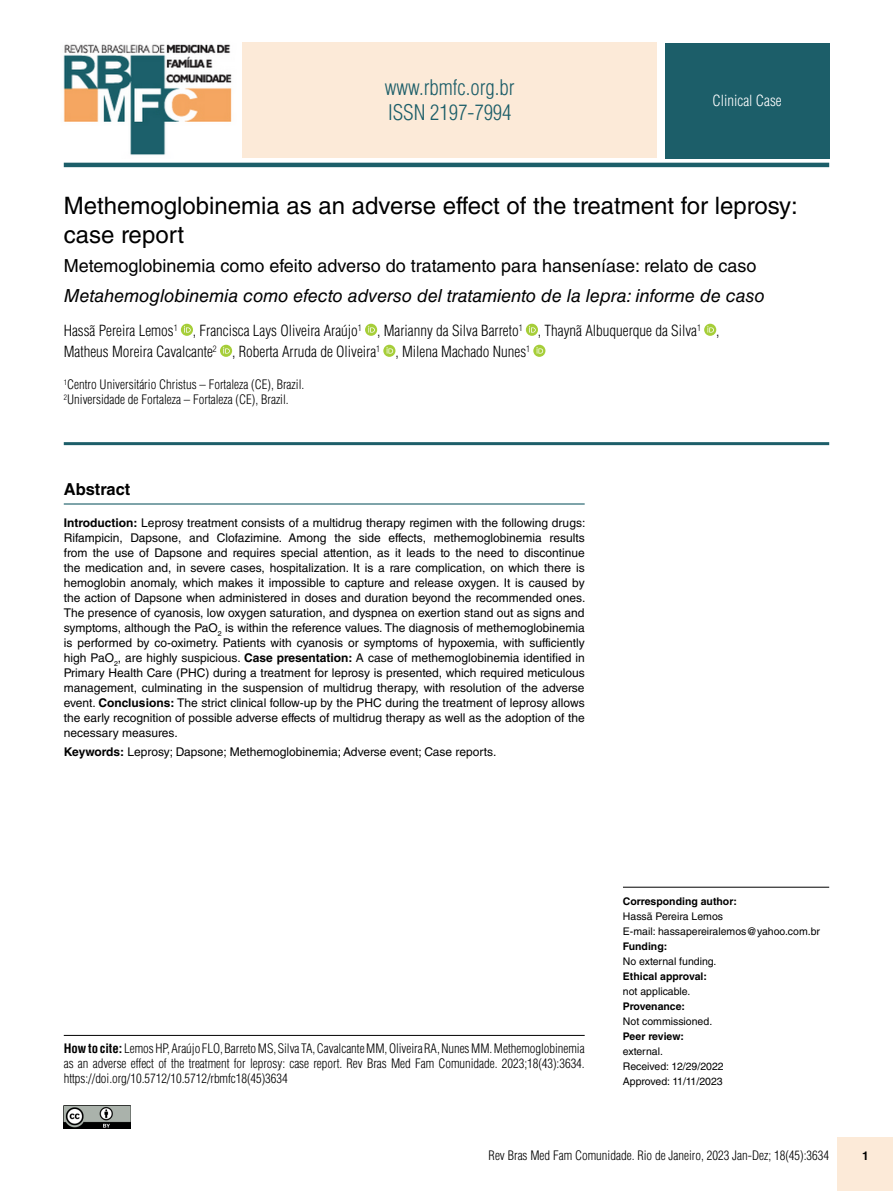
<style>
.page{position:relative;width:893px;height:1191px;background:#fff}
.page>*{position:absolute;margin:0;border:0;box-sizing:border-box;transform-origin:0 0}
.t1{font:24px/28.8px "Helvetica LT Std";color:#000}
.t2{font:300 condensed 21px/25.2px "Helvetica LT Std";color:#1c5e69}
.t3{font:18px "Helvetica LT Std";color:#000}
.t4{font:italic 18px "Helvetica LT Std";color:#000}
.t5{font:700 16.5px "Helvetica LT Std";color:#000}
.t6{font:300 condensed 15px/21px "Helvetica LT Std";color:#000}
.t7{font:300 condensed 15px "Helvetica LT Std";color:#fff}
.t8{font:300 condensed 12.75px/15px "Helvetica LT Std";color:#000}
.t9{font:12px/15px "Helvetica LT Std";color:#000;text-align:justify}
.t10{font:700 12px "Helvetica LT Std";color:#000}
.t11{font:10.5px/15px "Helvetica LT Std";color:#000}
.t12{font:700 10.5px "Helvetica LT Std";color:#000}
.s1{font-weight:700}
</style>
<div class="page">
<div style="left:838px;top:1137px;width:55px;height:54px;background:#fcead8"></div>
<img style="left:64px;top:1105px;width:67px;height:23px">
<hr style="left:623px;top:886px;width:206px;height:1px;background:#000">
<hr style="left:64px;top:503px;width:521px;height:1px;background:#1c5e69">
<img style="left:63px;top:44px;width:169px;height:111px">
<div style="left:242px;top:42px;width:415px;height:116px;background:#fcead8"></div>
<div style="left:665px;top:43px;width:164px;height:116px;background:#1c5e69"></div>
<hr style="left:64px;top:163px;width:765px;height:4px;background:#1c5e69">
<svg style="left:181px;top:324px;width:12px;height:12px"></svg>
<svg style="left:184px;top:326px;width:7px;height:6px"></svg>
<svg style="left:365px;top:324px;width:12px;height:12px"></svg>
<svg style="left:368px;top:326px;width:7px;height:6px"></svg>
<svg style="left:526px;top:324px;width:12px;height:12px"></svg>
<svg style="left:529px;top:326px;width:7px;height:6px"></svg>
<svg style="left:704px;top:324px;width:12px;height:12px"></svg>
<svg style="left:707px;top:326px;width:7px;height:6px"></svg>
<svg style="left:220px;top:345px;width:12px;height:12px"></svg>
<svg style="left:223px;top:347px;width:7px;height:6px"></svg>
<svg style="left:383px;top:345px;width:12px;height:12px"></svg>
<svg style="left:387px;top:347px;width:6px;height:6px"></svg>
<svg style="left:533px;top:345px;width:12px;height:12px"></svg>
<svg style="left:537px;top:347px;width:6px;height:6px"></svg>
<hr style="left:64px;top:1035px;width:521px;height:1px;background:#000">
<hr style="left:64px;top:442px;width:765px;height:3px;background:#1c5e69">
<h2 class="t2" style="left:385px;top:75px;width:131px">www.rbmfc.org.br<br>ISSN 2197-7994</h2>
<p class="t7" style="left:713px;top:92px;width:71px">Clinical Case</p>
<h1 class="t1" style="left:64px;top:191px;width:736px">Methemoglobinemia as an adverse effect of the treatment for leprosy: case report</h1>
<h3 class="t3" style="left:64px;top:255px;width:694px">Metemoglobinemia como efeito adverso do tratamento para hanseníase: relato de caso</h3>
<h3 class="t4" style="left:64px;top:285px;width:703px">Metahemoglobinemia como efecto adverso del tratamiento de la lepra: informe de caso</h3>
<p class="t6" style="left:64px;top:319px;width:657px">Hassã Pereira Lemos<sup>1</sup> , Francisca Lays Oliveira Araújo<sup>1</sup> , Marianny da Silva Barreto<sup>1</sup> , Thaynã Albuquerque da Silva<sup>1</sup> ,<br>Matheus Moreira Cavalcante<sup>2</sup> , Roberta Arruda de Oliveira<sup>1</sup> , Milena Machado Nunes<sup>1</sup></p>
<p class="t8" style="left:64px;top:376px;width:242px"><sup>1</sup>Centro Universitário Christus – Fortaleza (CE), Brazil.<br><sup>2</sup>Universidade de Fortaleza – Fortaleza (CE), Brazil.</p>
<h3 class="t5" style="left:64px;top:479px;width:68px">Abstract</h3>
<p class="t9" style="left:64px;top:515px;width:523px"><span class="s1">Introduction:</span> Leprosy treatment consists of a multidrug therapy regimen with the following drugs:<br>Rifampicin, Dapsone, and Clofazimine. Among the side effects, methemoglobinemia results from the use of Dapsone and requires special attention, as it leads to the need to discontinue the medication and, in severe cases, hospitalization. It is a rare complication, on which there is hemoglobin anomaly, which makes it impossible to capture and release oxygen. It is caused by the action of Dapsone when administered in doses and duration beyond the recommended ones.<br>The presence of cyanosis, low oxygen saturation, and dyspnea on exertion stand out as signs and symptoms, although the PaO<sub>2</sub> is within the reference values. The diagnosis of methemoglobinemia is performed by co-oximetry. Patients with cyanosis or symptoms of hypoxemia, with sufficiently high PaO<sub>2</sub>, are highly suspicious. <span class="s1">Case presentation:</span> A case of methemoglobinemia identified in Primary Health Care (PHC) during a treatment for leprosy is presented, which required meticulous management, culminating in the suspension of multidrug therapy, with resolution of the adverse event. <span class="s1">Conclusions:</span> The strict clinical follow-up by the PHC during the treatment of leprosy allows the early recognition of possible adverse effects of multidrug therapy as well as the adoption of the necessary measures.</p>
<p class="t9" style="left:64px;top:744px;width:434px"><span class="s1">Keywords:</span> Leprosy; Dapsone; Methemoglobinemia; Adverse event; Case reports.</p>
<p class="t8" style="left:64px;top:1040px;width:522px;text-align:justify"><span class="s1">How to cite:</span> Lemos HP, Araújo FLO, Barreto MS, Silva TA, Cavalcante MM, Oliveira RA, Nunes MM. Methemoglobinemia as an adverse effect of the treatment for leprosy: case report. Rev Bras Med Fam Comunidade. 2023;18(43):3634. https://doi.org/10.5712/10.5712/rbmfc18(45)3634</p>
<p class="t12" style="left:623px;top:894px;width:115px">Corresponding author:</p>
<p class="t11" style="left:623px;top:908px;width:199px">Hassã Pereira Lemos<br>E-mail: hassapereiralemos@yahoo.com.br</p>
<p class="t12" style="left:623px;top:939px;width:46px">Funding:</p>
<p class="t11" style="left:623px;top:953px;width:95px">No external funding.</p>
<p class="t12" style="left:623px;top:969px;width:85px">Ethical approval:</p>
<p class="t11" style="left:623px;top:983px;width:69px">not applicable.</p>
<p class="t12" style="left:623px;top:999px;width:64px">Provenance:</p>
<p class="t11" style="left:623px;top:1013px;width:91px">Not commissioned.</p>
<p class="t12" style="left:623px;top:1029px;width:63px">Peer review:</p>
<p class="t11" style="left:623px;top:1043px;width:102px">external.<br>Received: 12/29/2022<br>Approved: 11/11/2023</p>
<p class="t8" style="left:489px;top:1147px;width:342px">Rev Bras Med Fam Comunidade. Rio de Janeiro, 2023 Jan-Dez; 18(45):3634</p>
<p class="t10" style="left:862px;top:1148px;width:8px">1</p>
</div>
